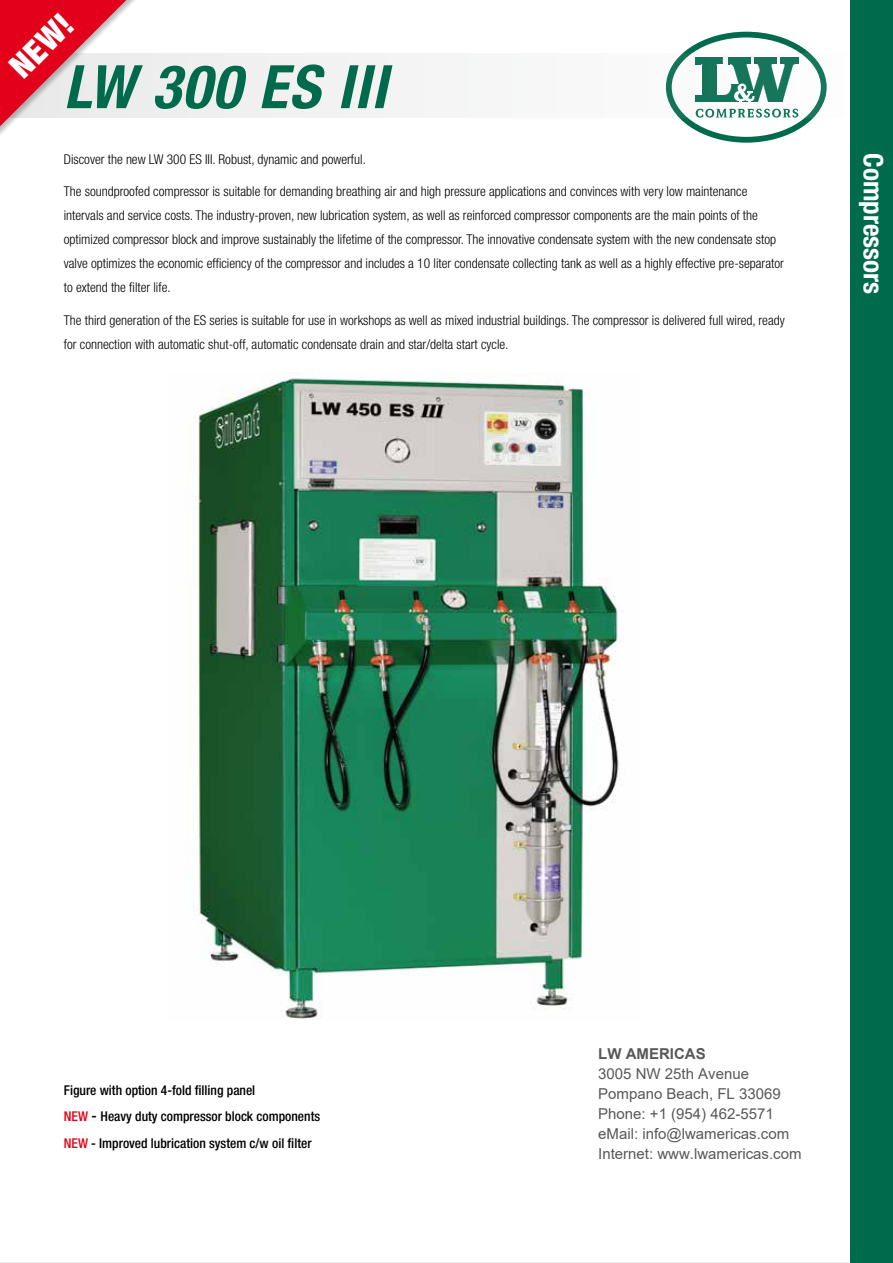
<style>
.page{position:relative;width:893px;height:1263px;background:#fff}
.page>*{position:absolute;margin:0;border:0;box-sizing:border-box;transform-origin:0 0}
.t1{font:italic 700 condensed 60px "Helvetica Neue";letter-spacing:.025em;color:#006a4d}
.t2{font:900 condensed 33px "Helvetica Neue";color:#fff}
.t3{font:700 condensed 27px "Helvetica Neue";color:#fff}
.t4{font:15px/20px "Arial";color:#58585a}
.t5{font:700 15px "Arial";color:#58585a}
.t6{font:300 condensed 13.5px/24px "Helvetica Neue";color:#000}
.t7{font:500 condensed 13.5px/26.5px "Helvetica Neue";color:#000}
.s1{color:#e2001a}
.s2{font-size:15px}
</style>
<div class="page">
<svg style="left:664px;top:30px;width:164px;height:114px"></svg>
<svg style="left:669px;top:35px;width:155px;height:105px"></svg>
<div style="left:666px;top:32px;width:161px;height:111px;border:6px solid #006a4d;border-radius:50%"></div>
<svg style="left:152px;top:54px;width:676px;height:64px"></svg>
<div style="left:0;top:0;width:152px;height:227px;background:#000;opacity:.27"></div>
<svg style="left:0;top:0;width:146px;height:221px"></svg>
<div style="left:850px;top:0;width:43px;height:1263px;background:#006a4d"></div>
<img style="left:193px;top:378px;width:426px;height:641px">
<h2 class="t2" style="left:1px;top:57px;width:76px;rotate:-45deg">NEW!</h2>
<h1 class="t1" style="left:64px;top:50px;width:324px">LW 300 ES III</h1>
<p class="t6" style="left:64px;top:147px;width:304px">Discover the new LW 300 ES III. Robust, dynamic and powerful.</p>
<p class="t6" style="left:64px;top:179px;width:722px">The soundproofed compressor is suitable for demanding breathing air and high pressure applications and convinces with very low maintenance intervals and service costs. The industry-proven, new lubrication system, as well as reinforced compressor components are the main points of the optimized compressor block and improve sustainably the lifetime of the compressor. The innovative condensate system with the new condensate stop valve optimizes the economic efficiency of the compressor and includes a 10 liter condensate collecting tank as well as a highly effective pre-separator to extend the filter life.</p>
<p class="t6" style="left:64px;top:308px;width:722px">The third generation of the ES series is suitable for use in workshops as well as mixed industrial buildings. The compressor is delivered full wired, ready for connection with automatic shut-off, automatic condensate drain and star/delta start cycle.</p>
<h3 class="t3" style="left:890px;top:153px;width:142px;rotate:90deg">Compressors</h3>
<p class="t7" style="left:64px;top:1077px;width:258px">Figure with option 4-fold filling panel<br><span class="s1">NEW</span> <span class="s2">-</span> Heavy duty compressor block components<br><span class="s1">NEW</span> - Improved lubrication system c/w oil filter</p>
<p class="t5" style="left:598px;top:1043px;width:109px">LW AMERICAS</p>
<p class="t4" style="left:598px;top:1064px;width:205px">3005 NW 25th Avenue<br>Pompano Beach, FL 33069<br>Phone: +1 (954) 462-5571 eMail: info@lwamericas.com<br>Internet: www.lwamericas.com</p>
</div>
